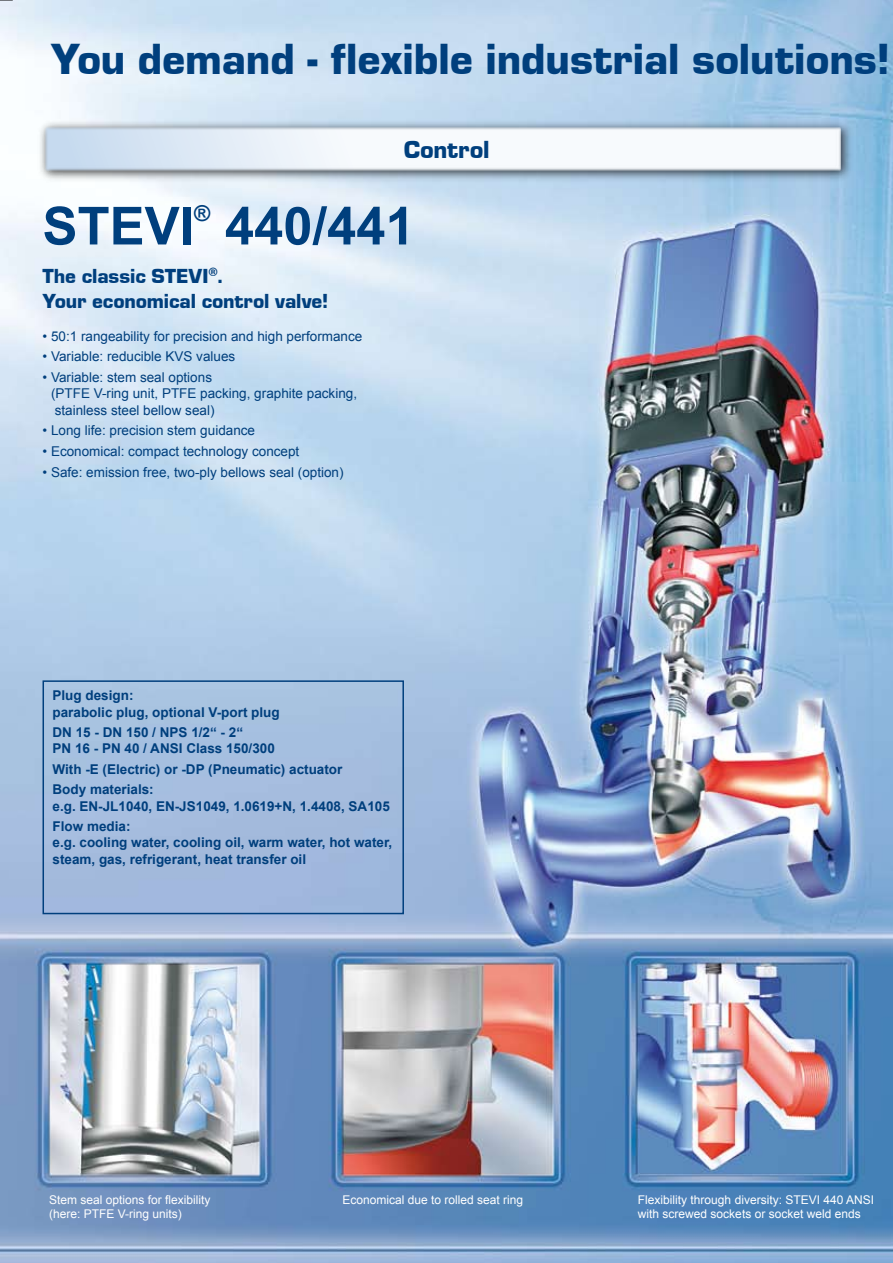
<style>
.page{position:relative;width:893px;height:1263px;background:#fff}
.page>*{position:absolute;margin:0;border:0;box-sizing:border-box;transform-origin:0 0}
.t1{font:700 52.5px "Arial";color:#003f7d}
.t2{font:45px "Eurostile Black DTC";color:#003f7d}
.t3{font:25.5px "Eurostile Black DTC";color:#003f7d}
.t4{font:700 21.9px "Arial";color:#003f7d}
.t5{font:21px/25.3px "Eurostile Black DTC";color:#003f7d}
.t6{font:700 13.5px/16.2px "Arial";color:#003f7d}
.t7{font:13.5px/16.2px "Arial";color:#003f7d}
.t8{font:12px/14.4px "Arial";color:#fff}
</style>
<div class="page">
<img style="left:0;top:0;width:893px;height:1263px">
<div style="left:38px;top:120px;width:816px;height:62px;background:#000;opacity:.75"></div>
<svg style="left:46px;top:128px;width:795px;height:42px"></svg>
<svg style="left:0;top:0;width:13px;height:1px"></svg>
<div style="left:43px;top:680px;width:361px;height:234px;border:2px solid #003f7d"></div>
<h2 class="t2" style="left:51px;top:35px;width:842px">You demand - flexible industrial solutions!</h2>
<h3 class="t3" style="left:404px;top:135px;width:87px">Control</h3>
<h1 class="t1" style="left:43px;top:191px;width:153px">STEVI</h1>
<h3 class="t4" style="left:194px;top:199px;width:18px">®</h3>
<h1 class="t1" style="left:225px;top:191px;width:191px">440/441</h1>
<h3 class="t5" style="left:43px;top:263px;width:288px">The classic STEVI<sup>®</sup>.<br>Your economical control valve!</h3>
<p class="t7" style="left:43px;top:328px;width:321px">• 50:1 rangeability for precision and high performance</p>
<p class="t7" style="left:43px;top:349px;width:194px">• Variable: reducible KVS values</p>
<p class="t7" style="left:51px;top:369px;width:308px;text-indent:-8px">• Variable: stem seal options<br>(PTFE V-ring unit, PTFE packing, graphite packing, stainless steel bellow seal)</p>
<p class="t7" style="left:43px;top:423px;width:214px">• Long life: precision stem guidance</p>
<p class="t7" style="left:43px;top:443px;width:258px">• Economical: compact technology concept</p>
<p class="t7" style="left:43px;top:464px;width:303px">• Safe: emission free, two-ply bellows seal (option)</p>
<p class="t6" style="left:53px;top:688px;width:229px">Plug design:<br>parabolic plug, optional V-port plug</p>
<p class="t6" style="left:53px;top:725px;width:224px">DN 15 - DN 150 / NPS 1/2“ - 2“<br>PN 16 - PN 40 / ANSI Class 150/300</p>
<p class="t6" style="left:53px;top:759px;width:291px;line-height:20.5px">With -E (Electric) or -DP (Pneumatic) actuator<br>Body materials:</p>
<p class="t6" style="left:53px;top:796px;width:339px;line-height:20.5px">e.g. EN-JL1040, EN-JS1049, 1.0619+N, 1.4408, SA105<br>Flow media:</p>
<p class="t6" style="left:53px;top:835px;width:341px">e.g. cooling water, cooling oil, warm water, hot water, steam, gas, refrigerant, heat transfer oil</p>
<p class="t8" style="left:49px;top:1192px;width:163px">Stem seal options for flexibility (here: PTFE V-ring units)</p>
<p class="t8" style="left:342px;top:1192px;width:182px">Economical due to rolled seat ring</p>
<p class="t8" style="left:638px;top:1192px;width:238px">Flexibility through diversity: STEVI 440 ANSI with screwed sockets or socket weld ends</p>
</div>
